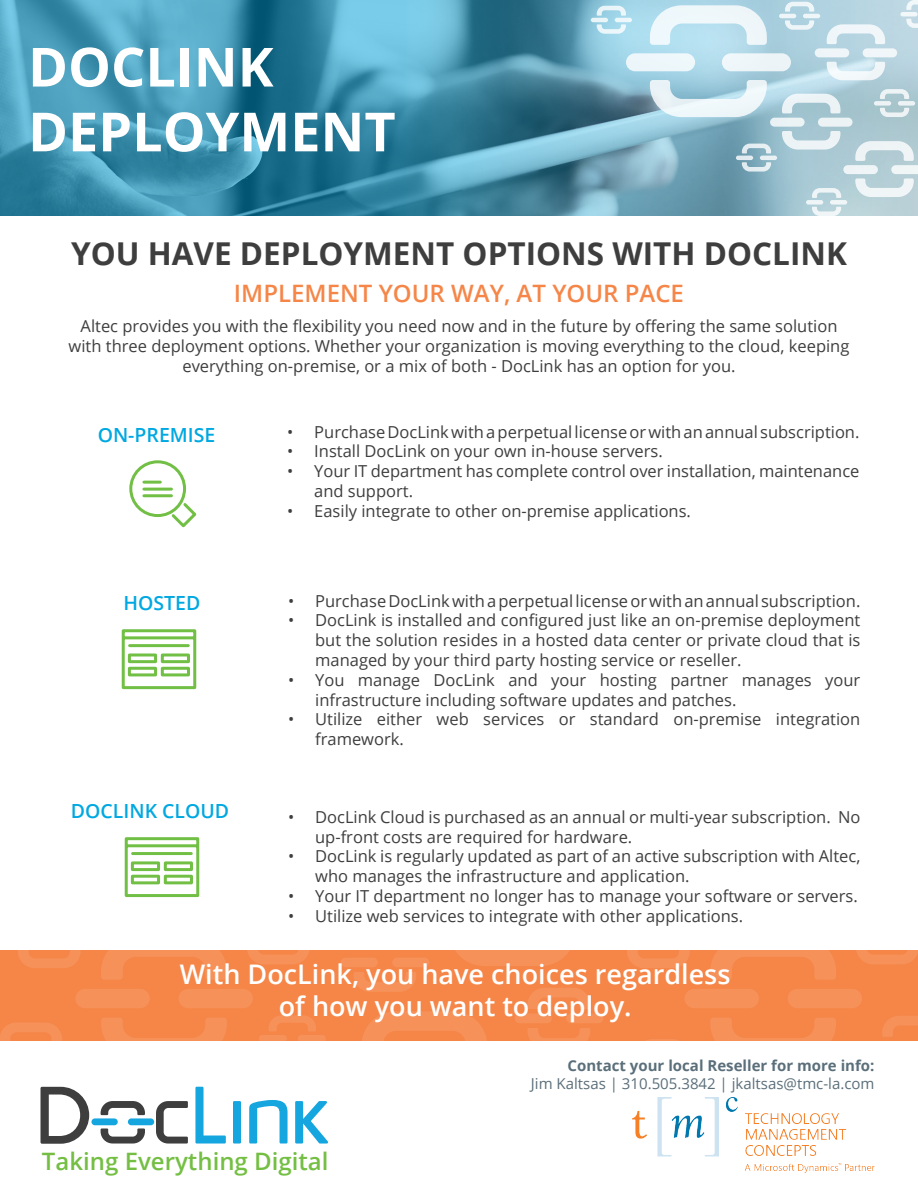
<style>
.page{position:relative;width:918px;height:1188px;background:#fff}
.page>*{position:absolute;margin:0;border:0;box-sizing:border-box;transform-origin:0 0}
.Header_-_Title{font:700 54px/64.8px "Open Sans";color:#fff}
.Header_-_Title-2{font:700 31.5px "Open Sans";color:#3e3e3f}
.Insert_-_Overlay{font:600 27px/32.4px "Open Sans";color:#fff;text-align:center}
.Header_-_Subtitle{font:600 24px "Open Sans";color:#f58648}
.t1{font:600 24px "Open Sans";color:#74bf43}
.Body_-_Title__Blue{font:600 19.5px "Open Sans";color:#00a8e1}
.Body_-_Paragraphs{font:16.5px/19.8px "Open Sans";color:#3e3e3f}
.t2{font:15px "Open Sans";color:#5b6f7b}
.t3{font:700 15px "Open Sans";color:#5b6f7b}
</style>
<div class="page">
<svg style="left:0;top:0;width:918px;height:216px;background:#579cb4"></svg>
<div style="left:722px;top:53px;width:69px;height:18px;background:#edf5f8;border-radius:9px"></div>
<div style="left:626px;top:53px;width:69px;height:18px;background:#edf7fa;border-radius:9px"></div>
<svg style="left:650px;top:80px;width:117px;height:37px"></svg>
<svg style="left:650px;top:5px;width:117px;height:40px"></svg>
<div style="left:818px;top:118px;width:35px;height:9px;background:#ecf3f5;border-radius:4px"></div>
<div style="left:770px;top:118px;width:35px;height:9px;background:#ebf3f5;border-radius:4px"></div>
<svg style="left:782px;top:131px;width:58px;height:19px"></svg>
<svg style="left:782px;top:94px;width:58px;height:19px"></svg>
<div style="left:863px;top:48px;width:34px;height:9px;background:#f0f6f9;border-radius:4px"></div>
<div style="left:815px;top:48px;width:34px;height:9px;background:#eff5f8;border-radius:4px"></div>
<svg style="left:827px;top:62px;width:58px;height:18px"></svg>
<svg style="left:827px;top:24px;width:58px;height:20px"></svg>
<hr style="left:803px;top:14px;width:17px;height:4px;background:#eff6f8;border-radius:2px">
<hr style="left:779px;top:14px;width:17px;height:4px;background:#eef5f8;border-radius:2px">
<svg style="left:785px;top:20px;width:29px;height:10px"></svg>
<svg style="left:785px;top:2px;width:29px;height:10px"></svg>
<div style="left:898px;top:101px;width:17px;height:5px;background:#edf3f5;border-radius:2px"></div>
<div style="left:874px;top:101px;width:17px;height:5px;background:#edf3f5;border-radius:2px"></div>
<svg style="left:880px;top:108px;width:29px;height:9px"></svg>
<svg style="left:880px;top:89px;width:29px;height:10px"></svg>
<hr style="left:760px;top:156px;width:17px;height:4px;background:#e7f0f3;border-radius:2px">
<hr style="left:736px;top:156px;width:17px;height:4px;background:#e1ebef;border-radius:2px">
<svg style="left:742px;top:162px;width:29px;height:10px"></svg>
<svg style="left:742px;top:144px;width:29px;height:9px"></svg>
<div style="left:843px;top:165px;width:35px;height:9px;background:#eef4f6;border-radius:4px"></div>
<svg style="left:855px;top:141px;width:63px;height:56px"></svg>
<div style="left:830px;top:200px;width:17px;height:5px;background:#f0f6f7;border-radius:2px"></div>
<div style="left:806px;top:200px;width:17px;height:5px;background:#eff5f7;border-radius:2px"></div>
<svg style="left:812px;top:207px;width:29px;height:9px"></svg>
<svg style="left:812px;top:188px;width:29px;height:10px"></svg>
<svg style="left:900px;top:12px;width:18px;height:4px"></svg>
<svg style="left:906px;top:19px;width:12px;height:9px"></svg>
<svg style="left:906px;top:0;width:12px;height:10px"></svg>
<hr style="left:615px;top:18px;width:17px;height:4px;background:#edf7fb;border-radius:2px">
<hr style="left:591px;top:18px;width:17px;height:4px;background:#e9f4f9;border-radius:2px">
<svg style="left:597px;top:24px;width:29px;height:10px"></svg>
<svg style="left:597px;top:6px;width:29px;height:10px"></svg>
<div style="left:0;top:950px;width:918px;height:91px;background:#f58648"></div>
<div style="left:179px;top:989px;width:74px;height:19px;background:#f59159;border-radius:10px"></div>
<div style="left:75px;top:989px;width:75px;height:19px;background:#f59159;border-radius:10px"></div>
<svg style="left:101px;top:1018px;width:126px;height:23px"></svg>
<svg style="left:101px;top:950px;width:126px;height:30px"></svg>
<svg style="left:18px;top:950px;width:63px;height:18px"></svg>
<svg style="left:247px;top:950px;width:62px;height:14px"></svg>
<div style="left:298px;top:1035px;width:28px;height:7px;background:#f59159;border-radius:4px"></div>
<div style="left:259px;top:1035px;width:28px;height:7px;background:#f59159;border-radius:4px"></div>
<svg style="left:269px;top:1016px;width:47px;height:15px"></svg>
<svg style="left:362px;top:1011px;width:125px;height:30px"></svg>
<div style="left:788px;top:989px;width:74px;height:19px;background:#f59159;border-radius:10px"></div>
<div style="left:685px;top:989px;width:74px;height:19px;background:#f59159;border-radius:10px"></div>
<svg style="left:710px;top:1018px;width:126px;height:23px"></svg>
<svg style="left:710px;top:950px;width:126px;height:30px"></svg>
<svg style="left:627px;top:950px;width:63px;height:18px"></svg>
<svg style="left:856px;top:950px;width:62px;height:14px"></svg>
<svg style="left:646px;top:1039px;width:33px;height:2px"></svg>
<svg style="left:882px;top:1016px;width:36px;height:21px"></svg>
<div style="left:392px;top:958px;width:37px;height:9px;background:#f59159;border-radius:5px"></div>
<div style="left:341px;top:958px;width:37px;height:9px;background:#f59159;border-radius:5px"></div>
<svg style="left:354px;top:972px;width:62px;height:20px"></svg>
<svg style="left:455px;top:950px;width:115px;height:16px"></svg>
<div style="left:566px;top:1014px;width:37px;height:9px;background:#f59159;border-radius:5px"></div>
<div style="left:515px;top:1014px;width:37px;height:9px;background:#f59159;border-radius:5px"></div>
<svg style="left:528px;top:1028px;width:62px;height:13px"></svg>
<svg style="left:528px;top:988px;width:62px;height:21px"></svg>
<img style="left:632px;top:1098px;width:242px;height:75px">
<svg style="left:0;top:1023px;width:89px;height:121px"></svg>
<svg style="left:156px;top:1101px;width:32px;height:43px"></svg>
<div style="left:128px;top:1118px;width:26px;height:7px;background:#16a6df;border-radius:3px"></div>
<div style="left:91px;top:1118px;width:27px;height:7px;background:#16a6df;border-radius:3px"></div>
<svg style="left:101px;top:1101px;width:44px;height:14px"></svg>
<svg style="left:101px;top:1128px;width:44px;height:16px"></svg>
<svg style="left:295px;top:1101px;width:33px;height:43px"></svg>
<svg style="left:249px;top:1100px;width:39px;height:44px"></svg>
<svg style="left:233px;top:1101px;width:8px;height:43px"></svg>
<svg style="left:195px;top:1087px;width:31px;height:57px"></svg>
<svg style="left:129px;top:460px;width:68px;height:68px"></svg>
<svg style="left:124px;top:837px;width:76px;height:61px"></svg>
<svg style="left:121px;top:629px;width:76px;height:61px"></svg>
<p class="Header_-_Title" style="left:28px;top:33px;width:369px">DOCLINK<br>DEPLOYMENT</p>
<p class="Header_-_Title-2" style="left:71px;top:231px;width:777px">YOU HAVE DEPLOYMENT OPTIONS WITH DOCLINK</p>
<p class="Header_-_Subtitle" style="left:234px;top:277px;width:452px">IMPLEMENT YOUR WAY, AT YOUR PACE</p>
<p class="Body_-_Paragraphs" style="left:69px;top:316px;width:782px;text-align:center">Altec provides you with the flexibility you need now and in the future by offering the same solution with three deployment options. Whether your organization is moving everything to the cloud, keeping everything on-premise, or a mix of both - DocLink has an option for you.</p>
<p class="Body_-_Title__Blue" style="left:98px;top:421px;width:119px">ON-PREMISE</p>
<p class="Body_-_Title__Blue" style="left:124px;top:589px;width:78px">HOSTED</p>
<p class="Body_-_Title__Blue" style="left:71px;top:797px;width:160px">DOCLINK CLOUD</p>
<p class="Body_-_Paragraphs" style="left:287px;top:421px;width:574px">• Purchase DocLink with a perpetual license or with an annual subscription.</p>
<p class="Body_-_Paragraphs" style="left:287px;top:441px;width:377px">• Install DocLink on your own in-house servers.</p>
<p class="Body_-_Paragraphs" style="left:314px;top:461px;width:547px;text-indent:-27px">• Your IT department has complete control over installation, maintenance and support.</p>
<p class="Body_-_Paragraphs" style="left:287px;top:501px;width:405px">• Easily integrate to other on-premise applications.</p>
<p class="Body_-_Paragraphs" style="left:288px;top:590px;width:574px">• Purchase DocLink with a perpetual license or with an annual subscription.</p>
<p class="Body_-_Paragraphs" style="left:315px;top:610px;width:547px;text-align:justify;text-indent:-27px">• DocLink is installed and configured just like an on-premise deployment but the solution resides in a hosted data center or private cloud that is managed by your third party hosting service or reseller.</p>
<p class="Body_-_Paragraphs" style="left:315px;top:670px;width:547px;text-indent:-27px">• You manage DocLink and your hosting partner manages your infrastructure including software updates and patches.</p>
<p class="Body_-_Paragraphs" style="left:315px;top:709px;width:547px;text-indent:-27px">• Utilize either web services or standard on-premise integration framework.</p>
<p class="Body_-_Paragraphs" style="left:315px;top:806px;width:547px;text-indent:-27px">• DocLink Cloud is purchased as an annual or multi-year subscription. No up-front costs are required for hardware.</p>
<p class="Body_-_Paragraphs" style="left:315px;top:846px;width:547px;text-indent:-27px">• DocLink is regularly updated as part of an active subscription with Altec, who manages the infrastructure and application.</p>
<p class="Body_-_Paragraphs" style="left:288px;top:886px;width:571px">• Your IT department no longer has to manage your software or servers.</p>
<p class="Body_-_Paragraphs" style="left:288px;top:905px;width:457px">• Utilize web services to integrate with other applications.</p>
<p class="Insert_-_Overlay" style="left:180px;top:957px;width:552px">With DocLink, you have choices regardless of how you want to deploy.</p>
<h3 class="t1" style="left:42px;top:1145px;width:288px">Taking Everything Digital</h3>
<p class="t3" style="left:568px;top:1055px;width:308px">Contact your local Reseller for more info:</p>
<p class="t2" style="left:531px;top:1073px;width:345px">Jim Kaltsas | 310.505.3842 | jkaltsas@tmc-la.com</p>
</div>
